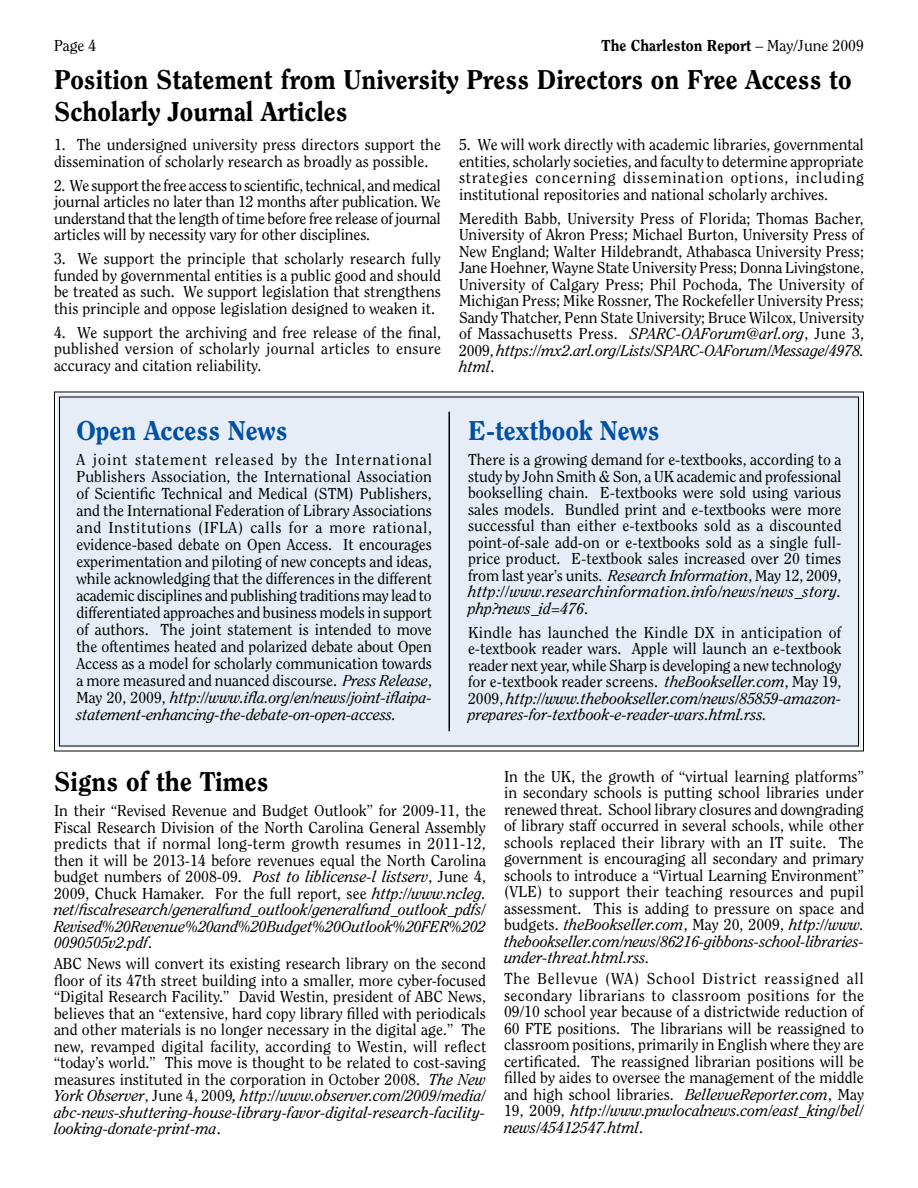
<style>
.page{position:relative;width:918px;height:1188px;background:#fff}
.page>*{position:absolute;margin:0;border:0;box-sizing:border-box;transform-origin:0 0}
.t1{font:800 27px/32.4px "Clearface";color:#000}
.t2{font:800 27px "Clearface";color:#0050a3}
.t3{font:15.75px/16.5px "Clearface";color:#000;text-align:justify}
.t4{font:800 15.75px "Clearface";color:#000}
.s1{font-weight:400}
.s2{font-style:italic}
.s3{font-weight:700;font-style:italic}
</style>
<div class="page">
<div style="left:54px;top:391px;width:810px;height:361px;background:#e6edf6"></div>
<hr style="left:448px;top:412px;width:2px;height:319px;background:#000">
<p class="t3" style="left:54px;top:37px;width:44px">Page 4</p>
<p class="t4" style="left:601px;top:36px;width:264px">The Charleston Report <span class="s1">– May/June 2009</span></p>
<h1 class="t1" style="left:54px;top:62px;width:799px">Position Statement from University Press Directors on Free Access to<br>Scholarly Journal Articles</h1>
<p class="t3" style="left:54px;top:136px;width:389px">1. The undersigned university press directors support the dissemination of scholarly research as broadly as possible.</p>
<p class="t3" style="left:54px;top:177px;width:388px">2. We support the free access to scientific, technical, and medical journal articles no later than 12 months after publication. We understand that the length of time before free release of journal articles will by necessity vary for other disciplines.</p>
<p class="t3" style="left:54px;top:250px;width:389px">3. We support the principle that scholarly research fully funded by governmental entities is a public good and should be treated as such. We support legislation that strengthens this principle and oppose legislation designed to weaken it.</p>
<p class="t3" style="left:54px;top:324px;width:389px">4. We support the archiving and free release of the final, published version of scholarly journal articles to ensure accuracy and citation reliability.</p>
<p class="t3" style="left:459px;top:136px;width:407px">5. We will work directly with academic libraries, governmental entities, scholarly societies, and faculty to determine appropriate strategies concerning dissemination options, including institutional repositories and national scholarly archives.</p>
<p class="t3" style="left:459px;top:210px;width:407px">Meredith Babb, University Press of Florida; Thomas Bacher, University of Akron Press; Michael Burton, University Press of New England; Walter Hildebrandt, Athabasca University Press; Jane Hoehner, Wayne State University Press; Donna Livingstone, University of Calgary Press; Phil Pochoda, The University of Michigan Press; Mike Rossner, The Rockefeller University Press; Sandy Thatcher, Penn State University; Bruce Wilcox, University of Massachusetts Press. <span class="s2">SPARC-OAForum@arl.org</span>, June 3, 2009, <span class="s2">https://mx2.arl.org/Lists/SPARC-OAForum/Message/4978. html</span>.</p>
<h1 class="t2" style="left:76px;top:414px;width:213px">Open Access News</h1>
<p class="t3" style="left:76px;top:451px;width:357px;line-height:17px">A joint statement released by the International Publishers Association, the International Association of Scientific Technical and Medical (STM) Publishers, and the International Federation of Library Associations and Institutions (IFLA) calls for a more rational, evidence-based debate on Open Access. It encourages experimentation and piloting of new concepts and ideas, while acknowledging that the differences in the different academic disciplines and publishing traditions may lead to differentiated approaches and business models in support of authors. The joint statement is intended to move the oftentimes heated and polarized debate about Open Access as a model for scholarly communication towards a more measured and nuanced discourse. <span class="s2">Press Release</span>, May 20, 2009, <span class="s2">http://www.ifla.org/en/news/joint-iflaipa&shy;statement-enhancing-the-debate-on-open-access.</span></p>
<h1 class="t2" style="left:468px;top:414px;width:193px">E-textbook News</h1>
<p class="t3" style="left:468px;top:451px;width:375px">There is a growing demand for e-textbooks, according to a study by John Smith &amp; Son, a UK academic and professional bookselling chain. E-textbooks were sold using various sales models. Bundled print and e-textbooks were more successful than either e-textbooks sold as a discounted point-of-sale add-on or e-textbooks sold as a single full&shy;price product. E-textbook sales increased over 20 times from last year’s units. <span class="s2">Research Information</span>, May 12, 2009, <span class="s2">http://www.researchinformation.info/news/news_story. php?news_id=476</span>.</p>
<p class="t3" style="left:468px;top:624px;width:375px">Kindle has launched the Kindle DX in anticipation of e-textbook reader wars. Apple will launch an e-textbook reader next year, while Sharp is developing a new technology for e-textbook reader screens. <span class="s2">theBookseller.com</span>, May 19, 2009, <span class="s2">http://www.thebookseller.com/news/85859-amazon&shy;prepares-for-textbook-e-reader-wars.html.rss.</span></p>
<h1 class="t1" style="left:54px;top:764px;width:216px">Signs of the Times</h1>
<p class="t3" style="left:54px;top:802px;width:434px">In their “Revised Revenue and Budget Outlook” for 2009-11, the Fiscal Research Division of the North Carolina General Assembly predicts that if normal long-term growth resumes in 2011-12, then it will be 2013-14 before revenues equal the North Carolina budget numbers of 2008-09. <span class="s2">Post to liblicense-l listserv</span>, June 4, 2009, Chuck Hamaker. For the full report, see <span class="s2">http://www.ncleg. net/fiscalresearch/generalfund_outlook/generalfund_outlook_pdfs/ Revised%20Revenue%20and%20Budget%20Outlook%20FER%202<br>0090505v2.pdf</span>.</p>
<p class="t3" style="left:54px;top:955px;width:434px">ABC News will convert its existing research library on the second floor of its 47th street building into a smaller, more cyber-focused “Digital Research Facility.” David Westin, president of ABC News, believes that an “extensive, hard copy library filled with periodicals and other materials is no longer necessary in the digital age.” The new, revamped digital facility, according to Westin, will reflect “today’s world.” This move is thought to be related to cost-saving measures instituted in the corporation in October 2008. <span class="s2">The New York Observer</span>, June 4, 2009<span class="s3">,</span> <span class="s2">http://www.observer.com/2009/media/ abc-news-shuttering-house-library-favor-digital-research-facility&shy;looking-donate-print-ma</span>.</p>
<p class="t3" style="left:504px;top:768px;width:362px">In the UK, the growth of “virtual learning platforms” in secondary schools is putting school libraries under renewed threat. School library closures and downgrading of library staff occurred in several schools, while other schools replaced their library with an IT suite. The government is encouraging all secondary and primary schools to introduce a “Virtual Learning Environment” (VLE) to support their teaching resources and pupil assessment. This is adding to pressure on space and budgets. <span class="s2">theBookseller.com</span>, May 20, 2009, <span class="s2">http://www. thebookseller.com/news/86216-gibbons-school-libraries&shy;under-threat.html.rss.</span></p>
<p class="t3" style="left:504px;top:970px;width:362px">The Bellevue (WA) School District reassigned all secondary librarians to classroom positions for the 09/10 school year because of a districtwide reduction of 60 FTE positions. The librarians will be reassigned to classroom positions, primarily in English where they are certificated. The reassigned librarian positions will be filled by aides to oversee the management of the middle and high school libraries. <span class="s2">BellevueReporter.com</span>, May 19, 2009, <span class="s2">http://www.pnwlocalnews.com/east_king/bel/ news/45412547.html</span>.</p>
</div>
